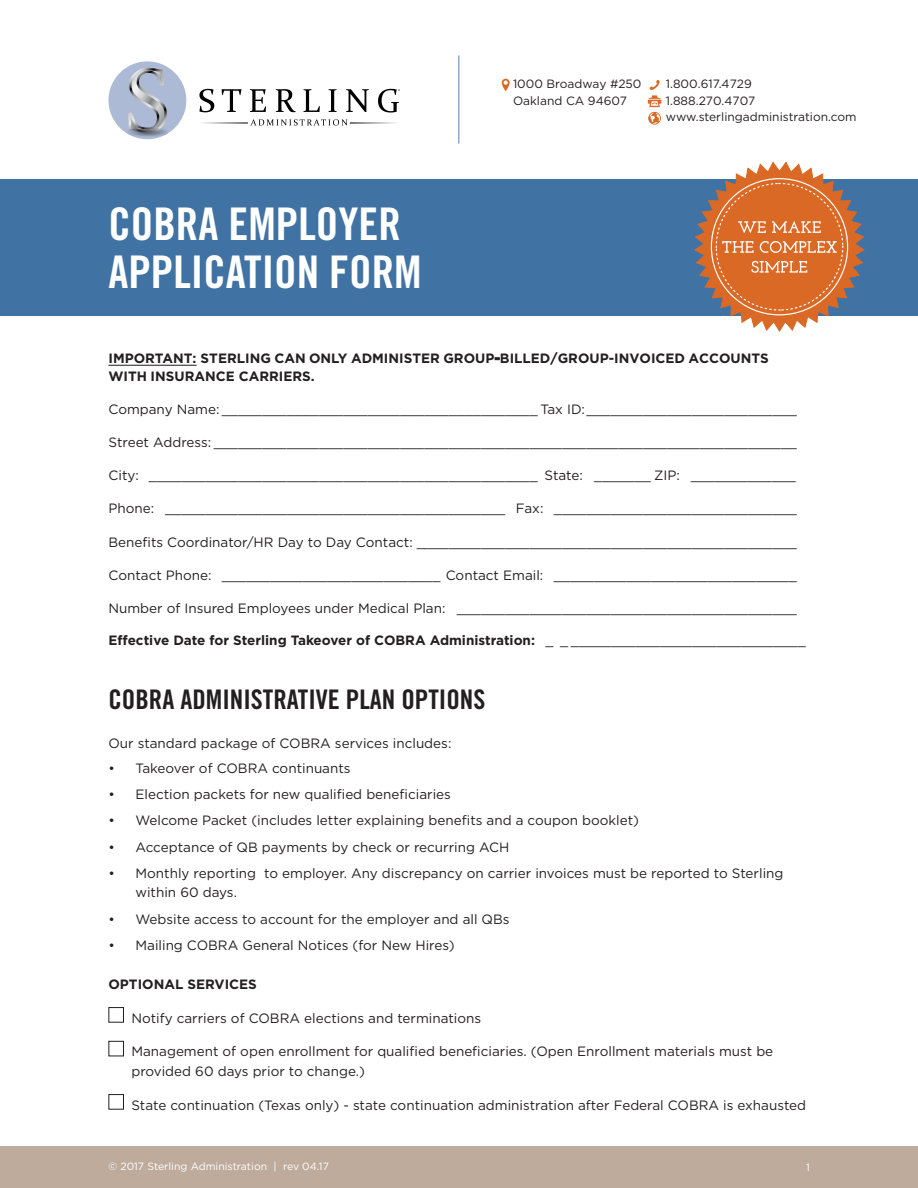
<style>
.page{position:relative;width:918px;height:1188px;background:#fff}
.page>*{position:absolute;margin:0;border:0;box-sizing:border-box;transform-origin:0 0}
.t1{font:45px "Trade Gothic LT Std Bd Cn 20";color:#fff}
.t2{font:27px "Trade Gothic LT Std Bd Cn 20";color:#231f20}
.t3{font:13.5px/19.5px "Gotham";color:#231f20}
.t4{font:700 13.5px/18px "Gotham";color:#231f20}
.t5{font:12px/16.5px "Gotham";color:#231f20}
.t6{font:10.5px "Gotham";color:#fff}
.s1{font-weight:400}
</style>
<div class="page">
<div style="left:0;top:179px;width:918px;height:137px;background:#4073a3"></div>
<svg style="left:648px;top:80px;width:13px;height:45px"></svg>
<hr style="left:458px;top:55px;width:2px;height:88px;background:#8fabc7">
<svg style="left:502px;top:79px;width:8px;height:12px"></svg>
<svg style="left:199px;top:89px;width:15px;height:23px"></svg>
<svg style="left:222px;top:89px;width:19px;height:23px"></svg>
<svg style="left:250px;top:89px;width:16px;height:23px"></svg>
<svg style="left:276px;top:89px;width:20px;height:23px"></svg>
<svg style="left:303px;top:89px;width:17px;height:23px"></svg>
<svg style="left:329px;top:89px;width:8px;height:23px"></svg>
<svg style="left:346px;top:89px;width:23px;height:23px"></svg>
<svg style="left:201px;top:119px;width:195px;height:7px"></svg>
<div style="left:108px;top:61px;width:78px;height:78px;background:#adbad6;border-radius:50%"></div>
<svg style="left:127px;top:68px;width:41px;height:69px"></svg>
<svg style="left:378px;top:89px;width:22px;height:24px"></svg>
<img style="left:128px;top:127px;width:39px;height:9px">
<svg style="left:694px;top:161px;width:171px;height:171px"></svg>
<div style="left:108px;top:1007px;width:16px;height:16px;border:1px solid #231f20"></div>
<div style="left:108px;top:1041px;width:16px;height:15px;border:1px solid #231f20"></div>
<div style="left:108px;top:1094px;width:16px;height:16px;border:1px solid #231f20"></div>
<div style="left:0;top:1146px;width:918px;height:42px;background:#bfab9c"></div>
<hr style="left:108px;top:365px;width:89px;height:1px;background:#231f20">
<p class="t1" style="left:108px;top:196px;width:294px">COBRA EMPLOYER</p>
<p class="t1" style="left:108px;top:244px;width:315px">APPLICATION FORM</p>
<p class="t5" style="left:513px;top:76px;width:130px">1000 Broadway #250<br>Oakland CA 94607</p>
<p class="t5" style="left:666px;top:76px;width:192px">1.800.617.4729<br>1.888.270.4707 www.sterlingadministration.com</p>
<p class="t4" style="left:108px;top:349px;width:662px">IMPORTANT: STERLING CAN ONLY ADMINISTER GROUP-BILLED/GROUP-INVOICED ACCOUNTS<br>WITH INSURANCE CARRIERS.</p>
<p class="t3" style="left:108px;top:400px;width:690px">Company Name: _______________________________________ Tax ID: __________________________</p>
<p class="t3" style="left:108px;top:433px;width:690px">Street Address: ________________________________________________________________________</p>
<p class="t3" style="left:108px;top:466px;width:689px">City: ________________________________________________ State: _______ ZIP: _____________</p>
<p class="t3" style="left:108px;top:499px;width:690px">Phone: __________________________________________ Fax: ______________________________</p>
<p class="t3" style="left:108px;top:532px;width:690px">Benefits Coordinator/HR Day to Day Contact: _______________________________________________</p>
<p class="t3" style="left:108px;top:565px;width:690px">Contact Phone: ___________________________ Contact Email: ______________________________</p>
<p class="t3" style="left:108px;top:598px;width:690px">Number of Insured Employees under Medical Plan: __________________________________________</p>
<p class="t4" style="left:108px;top:631px;width:699px">Effective Date for Sterling Takeover of COBRA Administration: <span class="s1">_ _ _____________________________</span></p>
<p class="t2" style="left:108px;top:683px;width:378px">COBRA ADMINISTRATIVE PLAN OPTIONS</p>
<p class="t3" style="left:108px;top:733px;width:344px">Our standard package of COBRA services includes:</p>
<p class="t3" style="left:108px;top:758px;width:244px">• Takeover of COBRA continuants</p>
<p class="t3" style="left:108px;top:784px;width:344px">• Election packets for new qualified beneficiaries</p>
<p class="t3" style="left:108px;top:811px;width:532px">• Welcome Packet (includes letter explaining benefits and a coupon booklet)</p>
<p class="t3" style="left:108px;top:837px;width:402px">• Acceptance of QB payments by check or recurring ACH</p>
<p class="t3" style="left:135px;top:863px;width:650px;text-indent:-27px">• Monthly reporting to employer. Any discrepancy on carrier invoices must be reported to Sterling within 60 days.</p>
<p class="t3" style="left:108px;top:909px;width:403px">• Website access to account for the employer and all QBs</p>
<p class="t3" style="left:108px;top:935px;width:348px">• Mailing COBRA General Notices (for New Hires)</p>
<p class="t4" style="left:108px;top:975px;width:150px">OPTIONAL SERVICES</p>
<p class="t3" style="left:131px;top:1008px;width:351px">Notify carriers of COBRA elections and terminations</p>
<p class="t3" style="left:131px;top:1042px;width:643px">Management of open enrollment for qualified beneficiaries. (Open Enrollment materials must be provided 60 days prior to change.)</p>
<p class="t3" style="left:131px;top:1095px;width:676px">State continuation (Texas only) - state continuation administration after Federal COBRA is exhausted</p>
<p class="t6" style="left:109px;top:1160px;width:222px">© 2017 Sterling Administration | rev 04.17</p>
<p class="t6" style="left:806px;top:1161px;width:5px">1</p>
</div>
